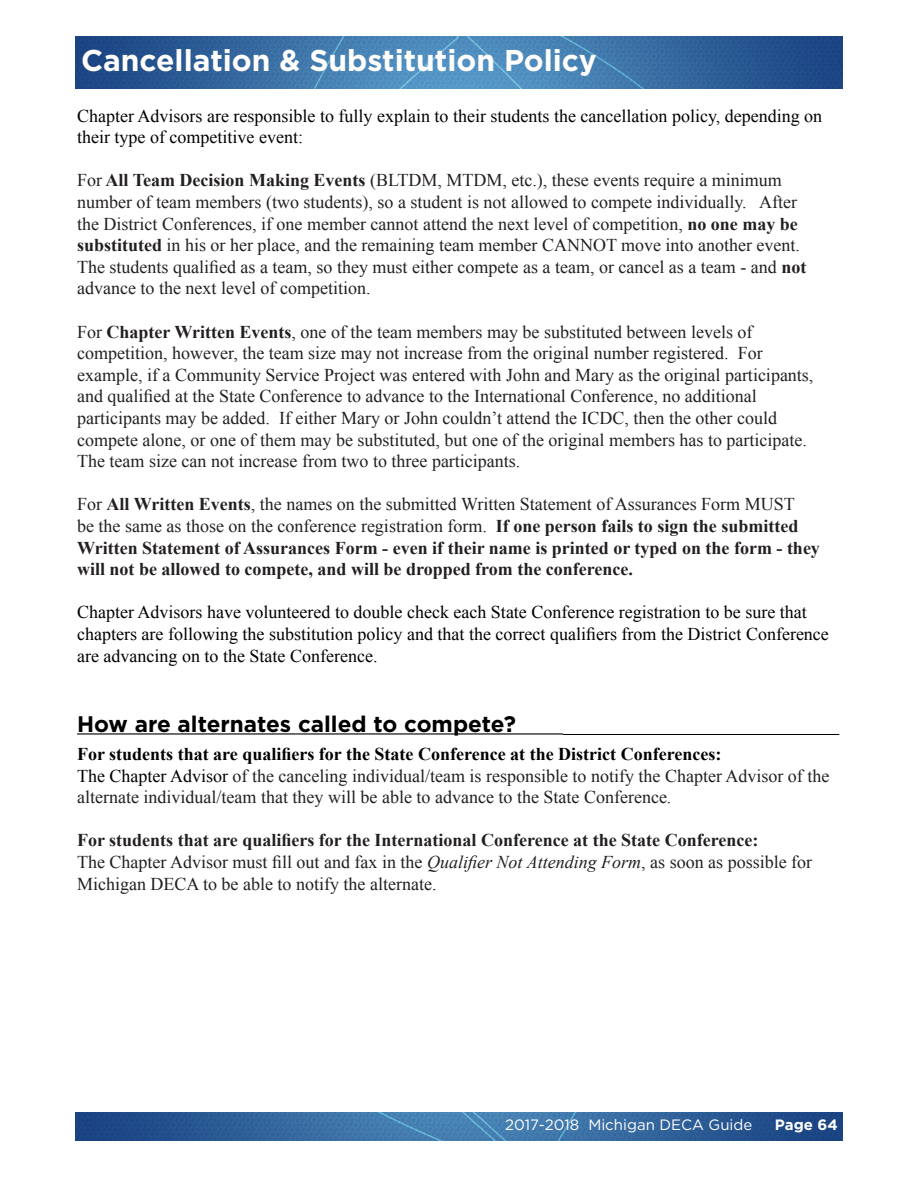
<style>
.page{position:relative;width:918px;height:1188px;background:#fff}
.page>*{position:absolute;margin:0;border:0;box-sizing:border-box;transform-origin:0 0}
.t1{font:700 30px "Gotham";color:#fffefc}
.t2{font:700 25.5px "Gotham";color:#fff}
.Normal__Web{font:700 22.5px "Gotham";color:#000}
.Normal__Web-2{font:18px/21.6px "Times New Roman";color:#231f20}
.Normal__Web-3{font:700 18px/21.6px "Times New Roman";color:#231f20}
.Normal__Web-4{font:18px/21.6px "Times New Roman";color:#000}
.Normal__Web-5{font:700 18px "Times New Roman";color:#000}
.t3{font:15px "Gotham";color:#fffefc}
.t4{font:700 15px "Gotham";color:#fffefc}
.s1{font-weight:700}
.s2{font-weight:400}
.s3{color:#000}
.s4{font-style:italic}
</style>
<div class="page">
<img style="left:76px;top:1112px;width:766px;height:29px">
<img style="left:76px;top:36px;width:766px;height:52px">
<hr style="left:77px;top:733px;width:486px;height:2px;background:#000">
<hr style="left:563px;top:734px;width:276px;height:1px;background:#000">
<p class="t1" style="left:81px;top:40px;width:517px">Cancellation &amp; Substitution Policy</p>
<p class="Normal__Web-4" style="left:77px;top:104px;width:747px">Chapter Advisors are responsible to fully explain to their students the cancellation policy, depending on their type of competitive event:</p>
<p class="Normal__Web-2" style="left:77px;top:169px;width:731px">For <span class="s1">All Team Decision Making Events</span> (BLTDM, MTDM, etc.), these events require a minimum number of team members (two students), so a student is not allowed to compete individually. After the District Conferences, if one member cannot attend the next level of competition, <span class="s1">no one may be substituted</span> in his or her place, and the remaining team member CANNOT move into another event.<br>The students qualified as a team, so they must either compete as a team, or cancel as a team - and <span class="s1">not </span>advance to the next level of competition.</p>
<p class="Normal__Web-2" style="left:77px;top:320px;width:738px">For <span class="s1">Chapter Written Events</span>, one of the team members may be substituted between levels of competition, however, the team size may not increase from the original number registered. For example, if a Community Service Project was entered with John and Mary as the original participants, and qualified at the State Conference to advance to the International Conference, no additional participants may be added. If either Mary or John couldn’t attend the ICDC, then the other could compete alone, or one of them may be substituted, but one of the original members has to participate.<br>The team size can not increase from two to three participants.</p>
<p class="Normal__Web-3" style="left:77px;top:493px;width:744px"><span class="s2">For</span> All Written Events<span class="s2">, the names on the submitted Written Statement of Assurances Form MUST<br>be the same as those on the conference registration form.</span> If one person fails to sign the submitted Written Statement of Assurances Form - even if their name is printed or typed on the form - they will not be allowed to compete, and will be dropped from the conference.</p>
<p class="Normal__Web-4" style="left:77px;top:601px;width:753px">Chapter Advisors have volunteered to double check each State Conference registration to be sure that chapters are following the substitution policy and that the correct qualifiers from the District Conference are advancing on to the State Conference.</p>
<p class="Normal__Web" style="left:77px;top:709px;width:441px">How are alternates called to compete?</p>
<p class="Normal__Web-5" style="left:77px;top:742px;width:646px">For students that are qualifiers for the State Conference at the District Conferences:</p>
<p class="Normal__Web-2" style="left:77px;top:765px;width:754px"><span class="s3">The Chapter Advisor</span> of the canceling individual/team is responsible to notify the Chapter Advisor of the alternate individual/team that they will be able to advance to the State Conference.</p>
<p class="Normal__Web-3" style="left:77px;top:829px;width:683px">For students that are qualifiers for the International Conference at the State Conference:</p>
<p class="Normal__Web-2" style="left:77px;top:851px;width:737px">The Chapter Advisor must fill out and fax in the <span class="s4">Qualifier Not Attending Form</span>, as soon as possible for<br>Michigan DECA to be able to notify the alternate.</p>
<h2 class="t2" style="left:713px;top:1111px;width:108px">Page 64</h2>
<p class="t3" style="left:505px;top:1115px;width:249px">2017-2018 Michigan DECA Guide</p>
<p class="t4" style="left:775px;top:1115px;width:64px">Page 64</p>
</div>
